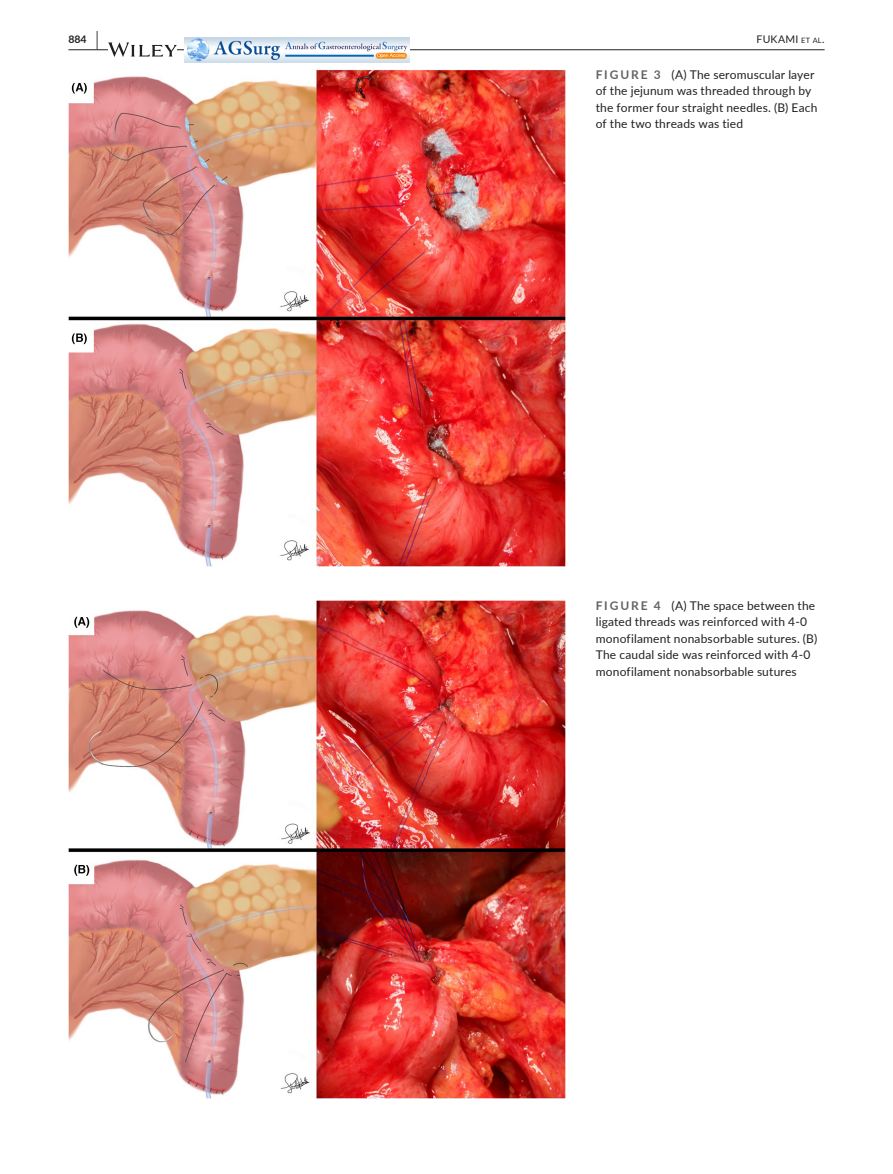
<style>
.page{position:relative;width:893px;height:1174px;background:#fff}
.page>*{position:absolute;margin:0;border:0;box-sizing:border-box;transform-origin:0 0}
.t1{font:12px/16.5px "Lato";letter-spacing:.015em;color:#231f20}
.t2{font:10.5px "Lato";letter-spacing:.02em;color:#231f20}
.t3{font:700 10.5px "Lato";color:#231f20}
.s1{font-size:19.5px}
.s2{font-size:7.35px}
.s3{font-weight:700;color:#636366}
</style>
<div class="page">
<hr style="left:68px;top:49px;width:756px;height:1px;background:#231f20">
<svg style="left:108px;top:42px;width:69px;height:15px"></svg>
<img style="left:185px;top:37px;width:225px;height:25px">
<img style="left:68px;top:70px;width:498px;height:496px">
<img style="left:68px;top:600px;width:498px;height:498px">
<p class="t3" style="left:68px;top:31px;width:31px">884 <span class="s1">|</span></p>
<p class="t2" style="left:757px;top:31px;width:69px">FUKAMI <span class="s2">et al</span>.</p>
<p class="t1" style="left:596px;top:66px;width:223px"><span class="s3">FIGURE 3</span> (A) The seromuscular layer of the jejunum was threaded through by the former four straight needles. (B) Each of the two threads was tied</p>
<p class="t1" style="left:596px;top:597px;width:223px"><span class="s3">FIGURE 4</span> (A) The space between the ligated threads was reinforced with 4-0 monofilament nonabsorbable sutures. (B)<br>The caudal side was reinforced with 4-0 monofilament nonabsorbable sutures</p>
</div>
